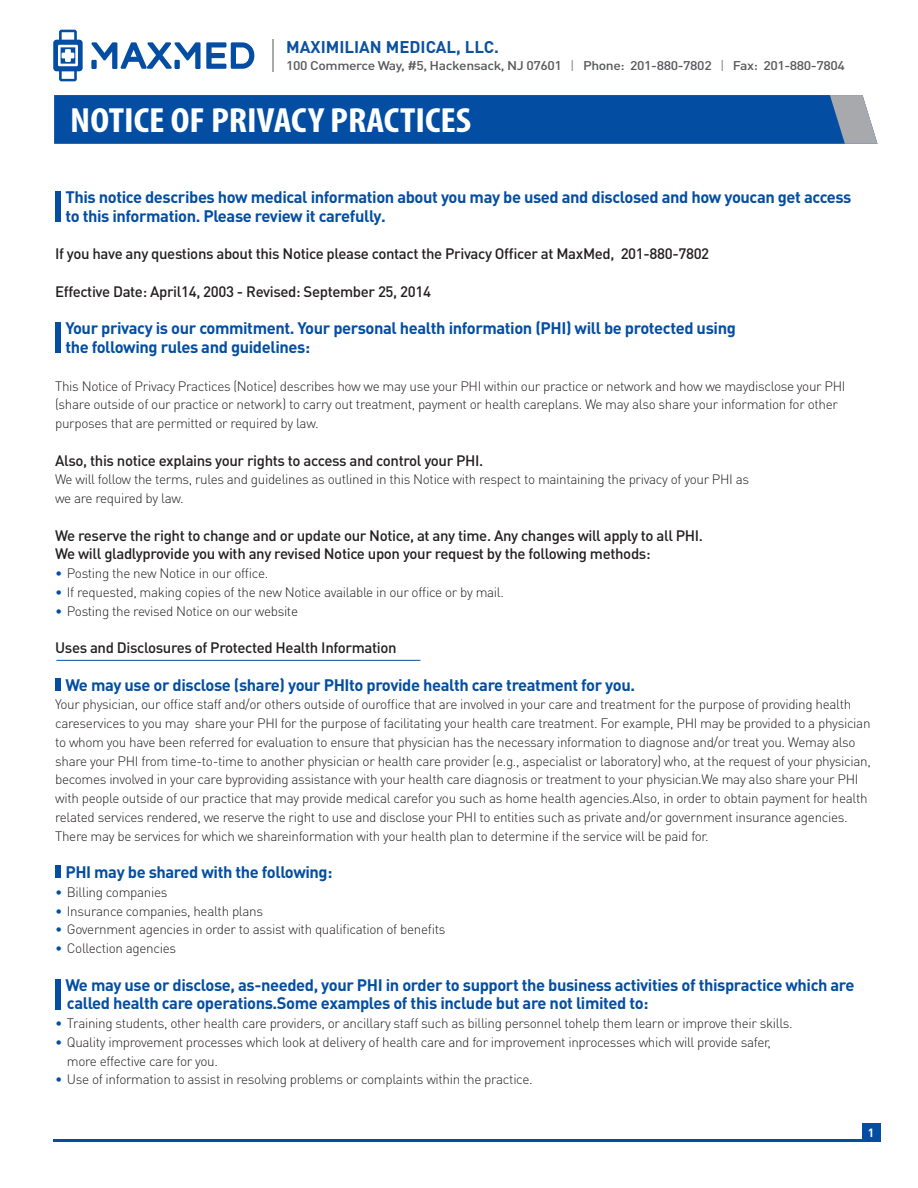
<style>
.page{position:relative;width:918px;height:1188px;background:#fff}
.page>*{position:absolute;margin:0;border:0;box-sizing:border-box;transform-origin:0 0}
.t1{font:700 condensed 35.1px "Myriad Pro";color:#fff;scale:1.11 1}
.t2{font:700 16.8px "DIN Pro";color:#0a51a0}
.t3{font:700 16.5px/18.8px "DIN Pro";letter-spacing:-.025em;color:#034ea2}
.t4{font:500 15px/18.8px "DIN Pro";letter-spacing:-.025em;color:#231f20}
.t5{font:300 13.5px/18.8px "DIN Pro";letter-spacing:-.025em;color:#231f20}
.t6{font:500 12.6px "DIN Pro";letter-spacing:-.03em;color:#58595b;scale:1.11 1}
.t7{font:700 11.85px "DIN Pro";color:#fff}
.s1{font-weight:300}
.s2{color:#034ea2}
</style>
<div class="page">
<hr style="left:272px;top:40px;width:2px;height:32px;background:#a7a9ac">
<svg style="left:53px;top:30px;width:202px;height:51px"></svg>
<svg style="left:54px;top:95px;width:824px;height:49px;background:#0c53a3"></svg>
<hr style="left:53px;top:1139px;width:827px;height:3px;background:#034ea2">
<div style="left:55px;top:191px;width:6px;height:31px;background:#034ea2"></div>
<div style="left:55px;top:323px;width:6px;height:30px;background:#034ea2"></div>
<div style="left:55px;top:979px;width:6px;height:30px;background:#034ea2"></div>
<div style="left:55px;top:679px;width:6px;height:12px;background:#034ea2"></div>
<div style="left:55px;top:866px;width:6px;height:12px;background:#034ea2"></div>
<hr style="left:56px;top:660px;width:364px;height:1px;background:#034ea2">
<div style="left:862px;top:1123px;width:18px;height:19px;background:#034ea2"></div>
<p class="t2" style="left:286px;top:36px;width:214px">MAXIMILIAN MEDICAL, LLC.</p>
<p class="t6" style="left:286px;top:57px;width:505px">100 Commerce Way, #5, Hackensack, NJ 07601 <span class="s1">|</span> Phone: 201-880-7802 <span class="s1">|</span> Fax: 201-880-7804</p>
<h1 class="t1" style="left:70px;top:99px;width:363px">NOTICE OF PRIVACY PRACTICES</h1>
<p class="t3" style="left:65px;top:187px;width:788px">This notice describes how medical information about you may be used and disclosed and how youcan get access to this information. Please review it carefully.</p>
<p class="t4" style="left:55px;top:244px;width:656px">If you have any questions about this Notice please contact the Privacy Officer at MaxMed, 201-880-7802</p>
<p class="t4" style="left:55px;top:282px;width:377px">Effective Date: April14, 2003 - Revised: September 25, 2014</p>
<p class="t3" style="left:65px;top:318px;width:672px">Your privacy is our commitment. Your personal health information (PHI) will be protected using the following rules and guidelines:</p>
<p class="t5" style="left:55px;top:376px;width:792px">This Notice of Privacy Practices (Notice) describes how we may use your PHI within our practice or network and how we maydisclose your PHI (share outside of our practice or network) to carry out treatment, payment or health careplans. We may also share your information for other purposes that are permitted or required by law.</p>
<p class="t4" style="left:55px;top:450px;width:430px">Also, this notice explains your rights to access and control your PHI.</p>
<p class="t5" style="left:55px;top:470px;width:695px">We will follow the terms, rules and guidelines as outlined in this Notice with respect to maintaining the privacy of your PHI as we are required by law.</p>
<p class="t4" style="left:55px;top:525px;width:650px">We reserve the right to change and or update our Notice, at any time. Any changes will apply to all PHI.<br>We will gladlyprovide you with any revised Notice upon your request by the following methods:</p>
<p class="t5" style="left:55px;top:563px;width:215px"><span class="s2">•</span> Posting the new Notice in our office.</p>
<p class="t5" style="left:55px;top:582px;width:450px"><span class="s2">•</span> If requested, making copies of the new Notice available in our office or by mail.</p>
<p class="t5" style="left:55px;top:601px;width:244px"><span class="s2">•</span> Posting the revised Notice on our website</p>
<p class="t4" style="left:55px;top:638px;width:343px">Uses and Disclosures of Protected Health Information</p>
<p class="t3" style="left:65px;top:675px;width:571px">We may use or disclose (share) your PHIto provide health care treatment for you.</p>
<p class="t5" style="left:55px;top:695px;width:817px">Your physician, our office staff and/or others outside of ouroffice that are involved in your care and treatment for the purpose of providing health careservices to you may share your PHI for the purpose of facilitating your health care treatment. For example, PHI may be provided to a physician to whom you have been referred for evaluation to ensure that physician has the necessary information to diagnose and/or treat you. Wemay also share your PHI from time-to-time to another physician or health care provider (e.g., aspecialist or laboratory) who, at the request of your physician, becomes involved in your care byproviding assistance with your health care diagnosis or treatment to your physician.We may also share your PHI with people outside of our practice that may provide medical carefor you such as home health agencies.Also, in order to obtain payment for health related services rendered, we reserve the right to use and disclose your PHI to entities such as private and/or government insurance agencies.<br>There may be services for which we shareinformation with your health plan to determine if the service will be paid for.</p>
<p class="t3" style="left:65px;top:862px;width:269px">PHI may be shared with the following:</p>
<p class="t5" style="left:55px;top:882px;width:114px"><span class="s2">•</span> Billing companies</p>
<p class="t5" style="left:55px;top:901px;width:209px"><span class="s2">•</span> Insurance companies, health plans</p>
<p class="t5" style="left:55px;top:920px;width:392px"><span class="s2">•</span> Government agencies in order to assist with qualification of benefits</p>
<p class="t5" style="left:55px;top:938px;width:123px"><span class="s2">•</span> Collection agencies</p>
<p class="t3" style="left:65px;top:975px;width:791px">We may use or disclose, as-needed, your PHI in order to support the business activities of thispractice which are called health care operations.Some examples of this include but are not limited to:</p>
<p class="t5" style="left:55px;top:1013px;width:739px"><span class="s2">•</span> Training students, other health care providers, or ancillary staff such as billing personnel tohelp them learn or improve their skills.</p>
<p class="t5" style="left:67px;top:1032px;width:706px;text-indent:-12px"><span class="s2">•</span> Quality improvement processes which look at delivery of health care and for improvement inprocesses which will provide safer, more effective care for you.</p>
<p class="t5" style="left:55px;top:1070px;width:479px"><span class="s2">•</span> Use of information to assist in resolving problems or complaints within the practice.</p>
<p class="t7" style="left:868px;top:1125px;width:8px">1</p>
</div>
